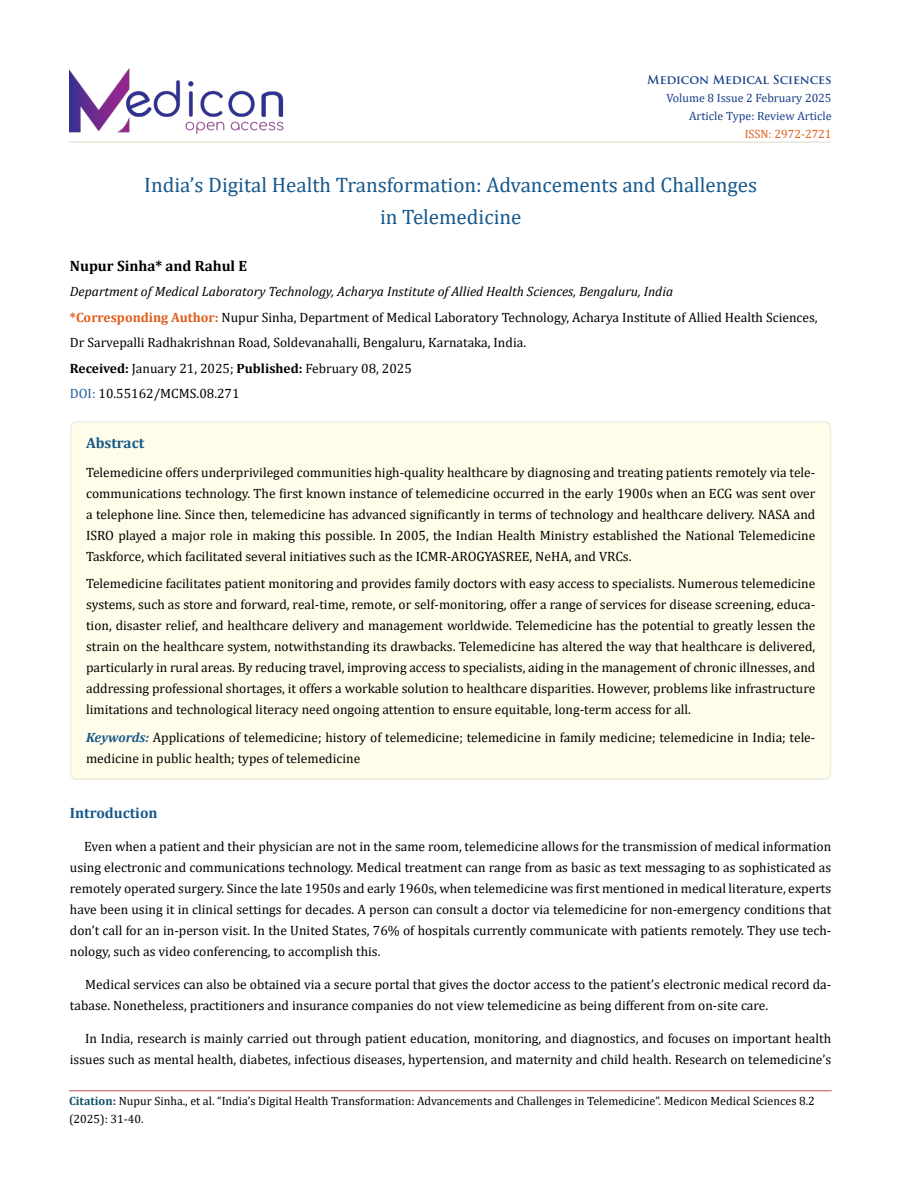
<style>
.page{position:relative;width:900px;height:1188px;background:#fff}
.page>*{position:absolute;margin:0;border:0;box-sizing:border-box;transform-origin:0 0}
.t1{font:21px/31.5px "Cambria";color:#15588c;text-align:center}
.t2{font:700 15px "Cambria";color:#000}
.t3{font:700 15px "Cambria";color:#15588c}
.t4{font:13.5px/21px "Cambria";color:#000}
.t5{font:12px/18px "Cambria";color:#000}
.t6{font:12px/18px "Cambria";color:#173e88;text-align:right}
.t7{font:700 12px "Trajan Pro";color:#173e88}
.t8{font:12px "Cambria";color:#e05d1a}
.s1{font-style:italic}
.s2{font-weight:700;color:#e05d1a}
.s3{font-weight:700}
.s4{color:#215e9e}
.s5{font-weight:700;font-style:italic;color:#15588c}
.s6{font-weight:700;color:#0e536a}
.s7{font-weight:700;color:#173e88}
</style>
<div class="page">
<img style="left:69px;top:68px;width:218px;height:74px">
<hr style="left:69px;top:1091px;width:763px;height:1px;background:#c0504d">
<hr style="left:69px;top:142px;width:762px;height:1px;background:#e0dfcd">
<div style="left:71px;top:422px;width:760px;height:357px;background:#fffde9;border-radius:6px"></div>
<div style="left:70px;top:421px;width:761px;height:359px;border:2px solid #eeece1;border-radius:6px"></div>
<p class="t7" style="left:647px;top:72px;width:186px">Medicon Medical Sciences</p>
<p class="t6" style="left:666px;top:89px;width:167px">Volume 8 Issue 2 February 2025<br>Article Type: Review Article</p>
<p class="t8" style="left:745px;top:127px;width:88px">ISSN: 2972-2721</p>
<h1 class="t1" style="left:144px;top:169px;width:615px">India’s Digital Health Transformation: Advancements and Challenges in Telemedicine</h1>
<p class="t2" style="left:70px;top:255px;width:179px">Nupur Sinha* and Rahul E</p>
<p class="t4" style="left:70px;top:279px;width:749px;line-height:25.5px"><span class="s1">Department of Medical Laboratory Technology, Acharya Institute of Allied Health Sciences, Bengaluru, India<br></span><span class="s2">*Corresponding Author:</span> Nupur Sinha, Department of Medical Laboratory Technology, Acharya Institute of Allied Health Sciences, Dr Sarvepalli Radhakrishnan Road, Soldevanahalli, Bengaluru, Karnataka, India.<br><span class="s3">Received:</span> January 21, 2025; <span class="s3">Published:</span> February 08, 2025<br><span class="s4">DOI:</span> 10.55162/MCMS.08.271</p>
<p class="t3" style="left:86px;top:432px;width:60px">Abstract</p>
<p class="t4" style="left:86px;top:462px;width:731px;text-align:justify">Telemedicine offers underprivileged communities high-quality healthcare by diagnosing and treating patients remotely via tele&shy;communications technology. The first known instance of telemedicine occurred in the early 1900s when an ECG was sent over a telephone line. Since then, telemedicine has advanced significantly in terms of technology and healthcare delivery. NASA and ISRO played a major role in making this possible. In 2005, the Indian Health Ministry established the National Telemedicine Taskforce, which facilitated several initiatives such as the ICMR-AROGYASREE, NeHA, and VRCs.</p>
<p class="t4" style="left:86px;top:573px;width:731px;text-align:justify">Telemedicine facilitates patient monitoring and provides family doctors with easy access to specialists. Numerous telemedicine systems, such as store and forward, real-time, remote, or self-monitoring, offer a range of services for disease screening, educa&shy;tion, disaster relief, and healthcare delivery and management worldwide. Telemedicine has the potential to greatly lessen the strain on the healthcare system, notwithstanding its drawbacks. Telemedicine has altered the way that healthcare is delivered, particularly in rural areas. By reducing travel, improving access to specialists, aiding in the management of chronic illnesses, and addressing professional shortages, it offers a workable solution to healthcare disparities. However, problems like infrastructure limitations and technological literacy need ongoing attention to ensure equitable, long-term access for all.</p>
<p class="t4" style="left:86px;top:727px;width:731px"><span class="s5">Keywords:</span> Applications of telemedicine; history of telemedicine; telemedicine in family medicine; telemedicine in India; tele&shy;medicine in public health; types of telemedicine</p>
<p class="t3" style="left:70px;top:803px;width:89px">Introduction</p>
<p class="t4" style="left:70px;top:836px;width:763px;text-align:justify;text-indent:14px">Even when a patient and their physician are not in the same room, telemedicine allows for the transmission of medical information using electronic and communications technology. Medical treatment can range from as basic as text messaging to as sophisticated as remotely operated surgery. Since the late 1950s and early 1960s, when telemedicine was first mentioned in medical literature, experts have been using it in clinical settings for decades. A person can consult a doctor via telemedicine for non-emergency conditions that don’t call for an in-person visit. In the United States, 76% of hospitals currently communicate with patients remotely. They use tech&shy;nology, such as video conferencing, to accomplish this.</p>
<p class="t4" style="left:70px;top:974px;width:763px;text-indent:15px">Medical services can also be obtained via a secure portal that gives the doctor access to the patient’s electronic medical record da&shy;tabase. Nonetheless, practitioners and insurance companies do not view telemedicine as being different from on-site care.</p>
<p class="t4" style="left:70px;top:1028px;width:763px;text-align:right">In India, research is mainly carried out through patient education, monitoring, and diagnostics, and focuses on important health issues such as mental health, diabetes, infectious diseases, hypertension, and maternity and child health. Research on telemedicine’s</p>
<p class="t5" style="left:69px;top:1092px;width:747px"><span class="s6">Citation</span><span class="s7">:</span> Nupur Sinha., et al. “India’s Digital Health Transformation: Advancements and Challenges in Telemedicine”. Medicon Medical Sciences 8.2 (2025): 31-40.</p>
</div>
